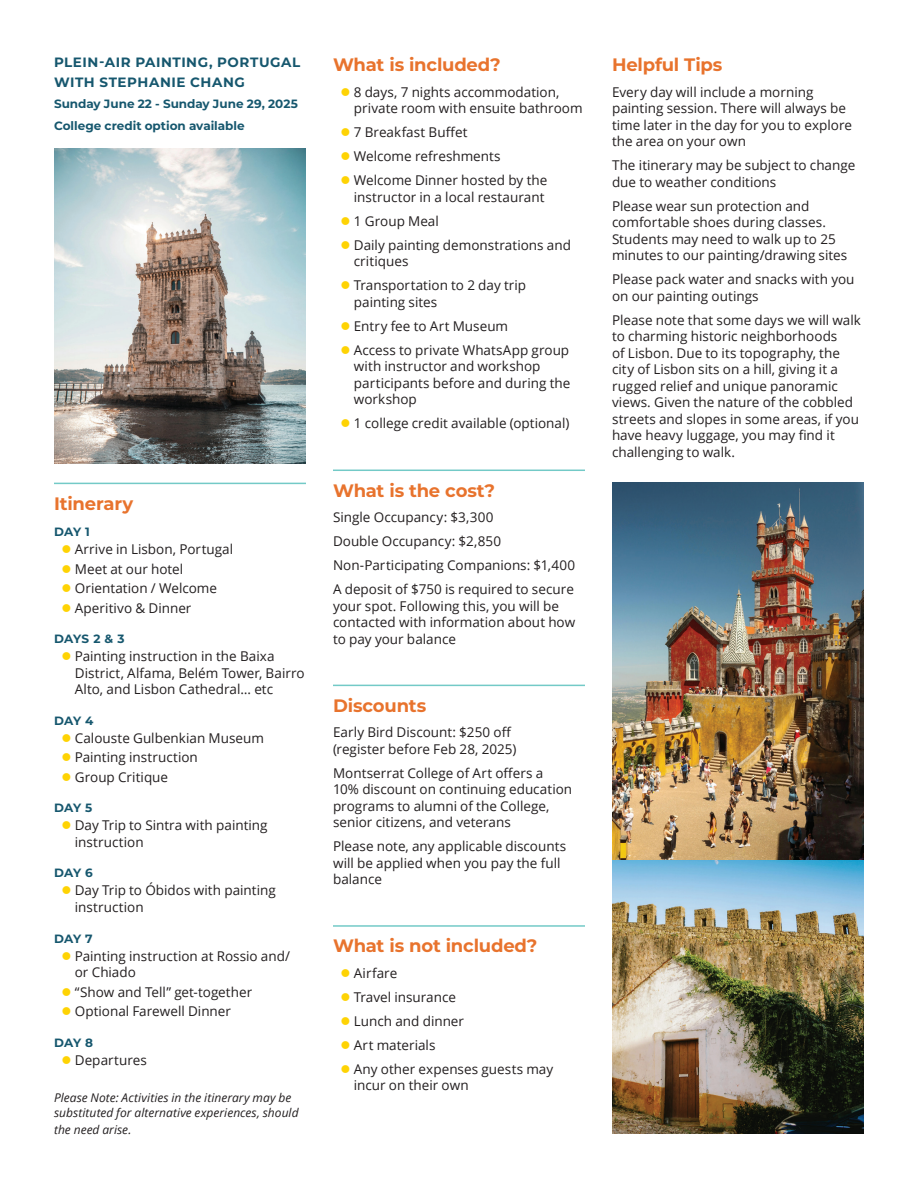
<style>
.page{position:relative;width:918px;height:1188px;background:#fff}
.page>*{position:absolute;margin:0;border:0;box-sizing:border-box;transform-origin:0 0}
.t1{font:700 18px "Montserrat";letter-spacing:-.01em;color:#e8732d}
.t2{font:13.5px/16.5px "Open Sans";color:#231f20}
.t3{font:700 13.5px/19.5px "Montserrat";letter-spacing:.04em;color:#16576e}
.t4{font:italic 12px/15px "Open Sans";letter-spacing:.005em;color:#231f20}
.t5{font:700 12px/21.6px "Montserrat";color:#16576e}
.s1{color:#fed304}
</style>
<div class="page">
<hr style="left:54px;top:483px;width:252px;height:1px;background:#73cac7">
<hr style="left:333px;top:470px;width:252px;height:1px;background:#73cac7">
<hr style="left:333px;top:685px;width:252px;height:1px;background:#73cac7">
<hr style="left:333px;top:925px;width:252px;height:2px;background:#73cac7">
<img style="left:54px;top:148px;width:252px;height:316px">
<img style="left:612px;top:482px;width:252px;height:652px">
<p class="t3" style="left:54px;top:52px;width:248px">PLEIN-AIR PAINTING, PORTUGAL<br>WITH STEPHANIE CHANG</p>
<p class="t5" style="left:54px;top:93px;width:245px">Sunday June 22 - Sunday June 29, 2025<br>College credit option available</p>
<h1 class="t1" style="left:54px;top:490px;width:81px">Itinerary</h1>
<p class="t5" style="left:54px;top:520px;width:38px">DAY 1</p>
<p class="t2" style="left:62px;top:541px;width:173px"><span class="s1">●</span> Arrive in Lisbon, Portugal</p>
<p class="t2" style="left:62px;top:560px;width:123px"><span class="s1">●</span> Meet at our hotel</p>
<p class="t2" style="left:62px;top:580px;width:157px"><span class="s1">●</span> Orientation / Welcome</p>
<p class="t2" style="left:62px;top:599px;width:131px"><span class="s1">●</span> Aperitivo &amp; Dinner</p>
<p class="t5" style="left:54px;top:627px;width:72px">DAYS 2 &amp; 3</p>
<p class="t2" style="left:75px;top:648px;width:231px;text-indent:-13px"><span class="s1">●</span> Painting instruction in the Baixa<br>District, Alfama, Belém Tower, Bairro<br>Alto, and Lisbon Cathedral… etc</p>
<p class="t5" style="left:54px;top:709px;width:41px">DAY 4</p>
<p class="t2" style="left:62px;top:729px;width:204px"><span class="s1">●</span> Calouste Gulbenkian Museum</p>
<p class="t2" style="left:62px;top:749px;width:138px"><span class="s1">●</span> Painting instruction</p>
<p class="t2" style="left:62px;top:768px;width:108px"><span class="s1">●</span> Group Critique</p>
<p class="t5" style="left:54px;top:797px;width:40px">DAY 5</p>
<p class="t2" style="left:75px;top:817px;width:194px;text-indent:-13px"><span class="s1">●</span> Day Trip to Sintra with painting instruction</p>
<p class="t5" style="left:54px;top:862px;width:40px">DAY 6</p>
<p class="t2" style="left:75px;top:882px;width:203px;text-indent:-13px"><span class="s1">●</span> Day Trip to Óbidos with painting instruction</p>
<p class="t5" style="left:54px;top:927px;width:40px">DAY 7</p>
<p class="t2" style="left:75px;top:947px;width:217px;text-indent:-13px"><span class="s1">●</span> Painting instruction at Rossio and/ or Chiado</p>
<p class="t2" style="left:62px;top:983px;width:192px"><span class="s1">●</span> “Show and Tell” get-together</p>
<p class="t2" style="left:62px;top:1003px;width:171px"><span class="s1">●</span> Optional Farewell Dinner</p>
<p class="t5" style="left:54px;top:1031px;width:41px">DAY 8</p>
<p class="t2" style="left:62px;top:1051px;width:87px"><span class="s1">●</span> Departures</p>
<p class="t4" style="left:54px;top:1090px;width:246px">Please Note: Activities in the itinerary may be substituted for alternative experiences, should</p>
<p class="t4" style="left:54px;top:1121px;width:79px">the need arise.</p>
<h1 class="t1" style="left:333px;top:52px;width:169px">What is included?</h1>
<p class="t2" style="left:354px;top:83px;width:230px;text-indent:-13px"><span class="s1">●</span> 8 days, 7 nights accommodation, private room with ensuite bathroom</p>
<p class="t2" style="left:341px;top:124px;width:128px"><span class="s1">●</span> 7 Breakfast Buffet</p>
<p class="t2" style="left:341px;top:148px;width:162px"><span class="s1">●</span> Welcome refreshments</p>
<p class="t2" style="left:341px;top:172px;width:208px;text-align:right"><span class="s1">●</span> Welcome Dinner hosted by the instructor in a local restaurant</p>
<p class="t2" style="left:341px;top:212px;width:100px"><span class="s1">●</span> 1 Group Meal</p>
<p class="t2" style="left:354px;top:236px;width:219px;text-indent:-13px"><span class="s1">●</span> Daily painting demonstrations and critiques</p>
<p class="t2" style="left:354px;top:277px;width:174px;text-indent:-13px"><span class="s1">●</span> Transportation to 2 day trip painting sites</p>
<p class="t2" style="left:341px;top:317px;width:169px"><span class="s1">●</span> Entry fee to Art Museum</p>
<p class="t2" style="left:354px;top:341px;width:218px;text-indent:-13px"><span class="s1">●</span> Access to private WhatsApp group with instructor and workshop participants before and during the workshop</p>
<p class="t2" style="left:341px;top:415px;width:230px"><span class="s1">●</span> 1 college credit available (optional)</p>
<h1 class="t1" style="left:333px;top:477px;width:164px">What is the cost?</h1>
<p class="t2" style="left:333px;top:505px;width:244px;line-height:24px">Single Occupancy: $3,300<br>Double Occupancy: $2,850<br>Non-Participating Companions: $1,400<br>A deposit of $750 is required to secure</p>
<p class="t2" style="left:333px;top:597px;width:244px">your spot. Following this, you will be contacted with information about how to pay your balance</p>
<h1 class="t1" style="left:333px;top:692px;width:95px">Discounts</h1>
<p class="t2" style="left:333px;top:724px;width:185px">Early Bird Discount: $250 off (register before Feb 28, 2025)</p>
<p class="t2" style="left:333px;top:764px;width:241px">Montserrat College of Art offers a 10% discount on continuing education programs to alumni of the College, senior citizens, and veterans</p>
<p class="t2" style="left:333px;top:838px;width:235px">Please note, any applicable discounts will be applied when you pay the full balance</p>
<h1 class="t1" style="left:333px;top:933px;width:206px">What is not included?</h1>
<p class="t2" style="left:340px;top:964px;width:58px"><span class="s1">●</span> Airfare</p>
<p class="t2" style="left:340px;top:988px;width:117px"><span class="s1">●</span> Travel insurance</p>
<p class="t2" style="left:340px;top:1012px;width:125px"><span class="s1">●</span> Lunch and dinner</p>
<p class="t2" style="left:340px;top:1036px;width:96px"><span class="s1">●</span> Art materials</p>
<p class="t2" style="left:354px;top:1060px;width:201px;text-indent:-13px"><span class="s1">●</span> Any other expenses guests may incur on their own</p>
<h1 class="t1" style="left:612px;top:52px;width:112px">Helpful Tips</h1>
<p class="t2" style="left:612px;top:83px;width:242px">Every day will include a morning painting session. There will always be time later in the day for you to explore the area on your own</p>
<p class="t2" style="left:612px;top:157px;width:245px">The itinerary may be subject to change due to weather conditions</p>
<p class="t2" style="left:612px;top:197px;width:237px">Please wear sun protection and comfortable shoes during classes.<br>Students may need to walk up to 25 minutes to our painting/drawing sites</p>
<p class="t2" style="left:612px;top:271px;width:244px">Please pack water and snacks with you on our painting outings</p>
<p class="t2" style="left:612px;top:311px;width:250px">Please note that some days we will walk to charming historic neighborhoods<br>of Lisbon. Due to its topography, the city of Lisbon sits on a hill, giving it a rugged relief and unique panoramic views. Given the nature of the cobbled streets and slopes in some areas, if you have heavy luggage, you may find it challenging to walk.</p>
</div>
